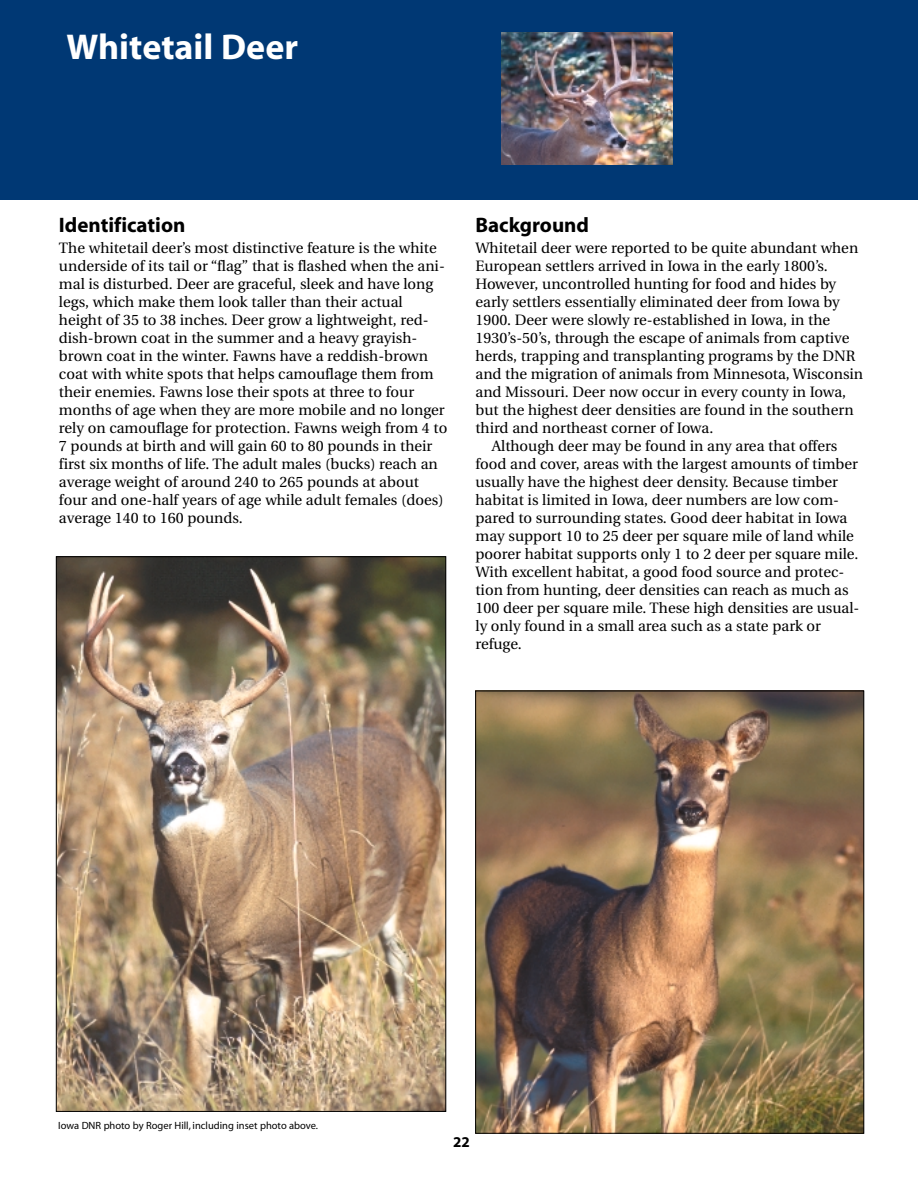
<style>
.page{position:relative;width:918px;height:1188px;background:#fff}
.page>*{position:absolute;margin:0;border:0;box-sizing:border-box;transform-origin:0 0}
.t1{font:700 36px "Myriad";color:#fff}
.t2{font:700 21px "Myriad";color:#000}
.t3{font:15px/18px "Utopia";color:#000}
.t4{font:700 15px "Myriad";color:#000}
.t5{font:10.5px "Myriad";color:#000}
</style>
<div class="page">
<div style="left:0;top:0;width:918px;height:200px;background:#003874"></div>
<img style="left:502px;top:32px;width:171px;height:132px">
<img style="left:477px;top:693px;width:385px;height:438px">
<img style="left:58px;top:559px;width:386px;height:551px">
<h1 class="t1" style="left:66px;top:33px;width:233px">Whitetail Deer</h1>
<h2 class="t2" style="left:59px;top:217px;width:128px">Identification</h2>
<p class="t3" style="left:59px;top:240px;width:390px">The whitetail deer’s most distinctive feature is the white underside of its tail or “flag” that is flashed when the ani&shy;mal is disturbed. Deer are graceful, sleek and have long legs, which make them look taller than their actual height of 35 to 38 inches. Deer grow a lightweight, red&shy;dish-brown coat in the summer and a heavy grayish&shy;brown coat in the winter. Fawns have a reddish-brown coat with white spots that helps camouflage them from their enemies. Fawns lose their spots at three to four months of age when they are more mobile and no longer rely on camouflage for protection. Fawns weigh from 4 to 7 pounds at birth and will gain 60 to 80 pounds in their first six months of life. The adult males (bucks) reach an average weight of around 240 to 265 pounds at about four and one-half years of age while adult females (does) average 140 to 160 pounds.</p>
<h2 class="t2" style="left:476px;top:217px;width:115px">Background</h2>
<p class="t3" style="left:476px;top:240px;width:384px">Whitetail deer were reported to be quite abundant when</p>
<p class="t3" style="left:476px;top:258px;width:354px">European settlers arrived in Iowa in the early 1800’s.</p>
<p class="t3" style="left:475px;top:276px;width:362px">However, uncontrolled hunting for food and hides by</p>
<p class="t3" style="left:475px;top:294px;width:366px">early settlers essentially eliminated deer from Iowa by</p>
<p class="t3" style="left:475px;top:312px;width:356px">1900. Deer were slowly re-established in Iowa, in the</p>
<p class="t3" style="left:475px;top:330px;width:375px">1930’s-50’s, through the escape of animals from captive</p>
<p class="t3" style="left:475px;top:348px;width:382px">herds, trapping and transplanting programs by the DNR</p>
<p class="t3" style="left:475px;top:366px;width:389px">and the migration of animals from Minnesota, Wisconsin</p>
<p class="t3" style="left:475px;top:384px;width:372px">and Missouri. Deer now occur in every county in Iowa,</p>
<p class="t3" style="left:475px;top:402px;width:380px">but the highest deer densities are found in the southern</p>
<p class="t3" style="left:475px;top:420px;width:239px">third and northeast corner of Iowa.</p>
<p class="t3" style="left:492px;top:438px;width:347px">Although deer may be found in any area that offers</p>
<p class="t3" style="left:475px;top:456px;width:384px">food and cover, areas with the largest amounts of timber</p>
<p class="t3" style="left:475px;top:474px;width:364px">usually have the highest deer density. Because timber</p>
<p class="t3" style="left:475px;top:492px;width:365px">habitat is limited in Iowa, deer numbers are low com-</p>
<p class="t3" style="left:475px;top:510px;width:373px">pared to surrounding states. Good deer habitat in Iowa</p>
<p class="t3" style="left:475px;top:528px;width:380px">may support 10 to 25 deer per square mile of land while</p>
<p class="t3" style="left:475px;top:546px;width:384px">poorer habitat supports only 1 to 2 deer per square mile.</p>
<p class="t3" style="left:475px;top:564px;width:370px">With excellent habitat, a good food source and protec-</p>
<p class="t3" style="left:475px;top:582px;width:375px">tion from hunting, deer densities can reach as much as</p>
<p class="t3" style="left:475px;top:600px;width:386px">100 deer per square mile. These high densities are usual-</p>
<p class="t3" style="left:475px;top:618px;width:347px">ly only found in a small area such as a state park or</p>
<p class="t3" style="left:475px;top:636px;width:48px">refuge.</p>
<p class="t5" style="left:58px;top:1122px;width:261px">Iowa DNR photo by Roger Hill, including inset photo above.</p>
<p class="t4" style="left:453px;top:1136px;width:18px">22</p>
</div>
